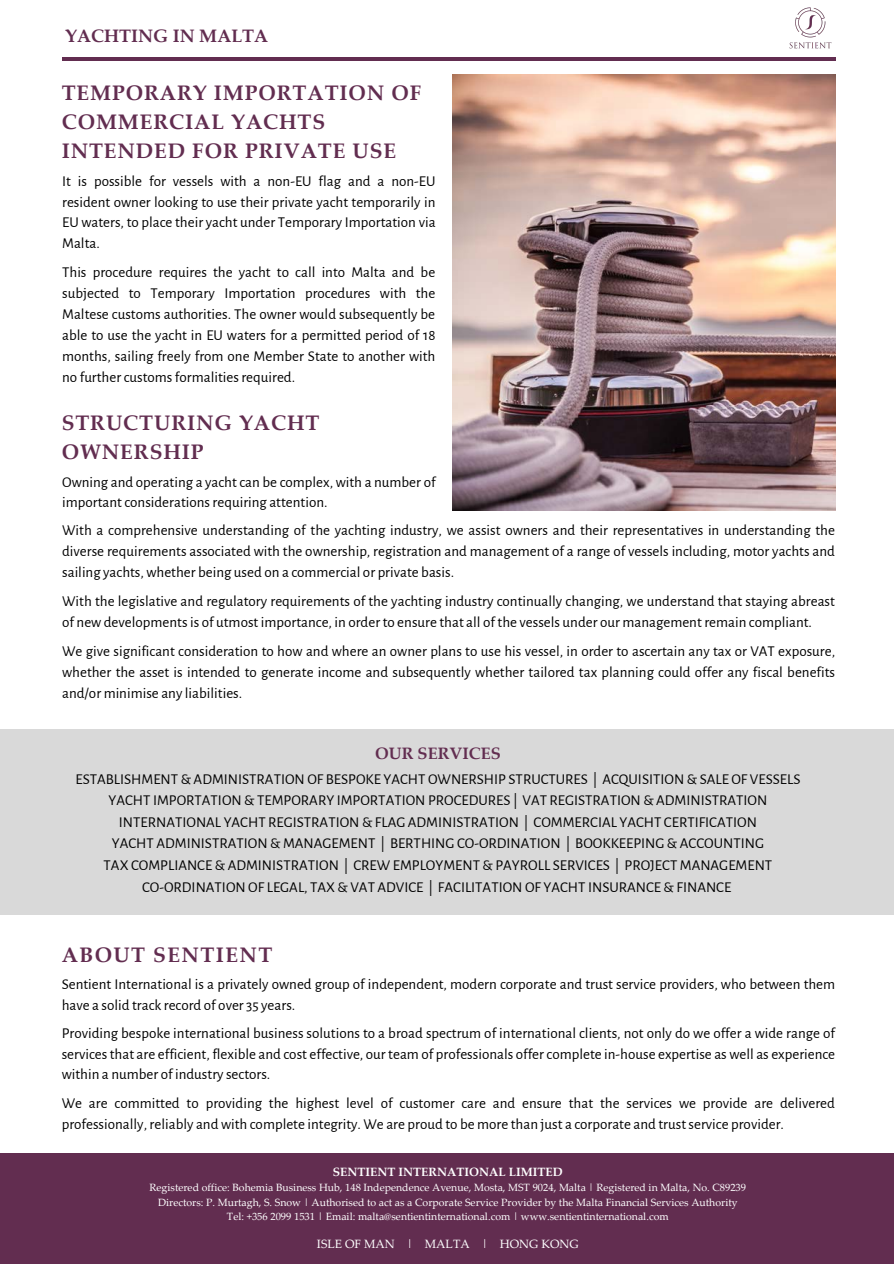
<style>
.page{position:relative;width:894px;height:1264px;background:#fff}
.page>*{position:absolute;margin:0;border:0;box-sizing:border-box;transform-origin:0 0}
.t1{font:700 21px/29.2px "Palatino Linotype";letter-spacing:.04em;color:#622d50}
.t2{font:700 21px "Palatino Linotype";letter-spacing:.065em;color:#622d50}
.t3{font:700 18px "Palatino Linotype";color:#622d50}
.t4{font:700 16.5px "Palatino Linotype";color:#622d50}
.t5{font:15px/21px "Alegreya Sans";color:#000;text-align:justify}
.t6{font:700 12px "Palatino Linotype";color:#fff}
.t7{font:12px "Palatino Linotype";color:#fff}
.t8{font:10.5px "Palatino Linotype";color:#fff}
</style>
<div class="page">
<img style="left:452px;top:74px;width:383px;height:436px">
<hr style="left:62px;top:57px;width:773px;height:3px;background:#622d50">
<img style="left:789px;top:7px;width:43px;height:42px">
<div style="left:0;top:729px;width:893px;height:185px;background:#d9d9d9"></div>
<div style="left:0;top:1153px;width:893px;height:110px;background:#622d50"></div>
<p class="t3" style="left:65px;top:23px;width:205px">YACHTING IN MALTA</p>
<p class="t1" style="left:62px;top:77px;width:361px">TEMPORARY IMPORTATION OF<br>COMMERCIAL YACHTS<br>INTENDED FOR PRIVATE USE</p>
<p class="t5" style="left:62px;top:171px;width:375px;line-height:20.5px">It is possible for vessels with a non-EU flag and a non-EU resident owner looking to use their private yacht temporarily in EU waters, to place their yacht under Temporary Importation via Malta.</p>
<p class="t5" style="left:62px;top:261px;width:375px">This procedure requires the yacht to call into Malta and be subjected to Temporary Importation procedures with the Maltese customs authorities. The owner would subsequently be able to use the yacht in EU waters for a permitted period of 18 months, sailing freely from one Member State to another with no further customs formalities required.</p>
<p class="t1" style="left:62px;top:407px;width:259px">STRUCTURING YACHT<br>OWNERSHIP</p>
<p class="t5" style="left:62px;top:472px;width:375px;line-height:20.5px">Owning and operating a yacht can be complex, with a number of important considerations requiring attention.</p>
<p class="t5" style="left:62px;top:520px;width:774px">With a comprehensive understanding of the yachting industry, we assist owners and their representatives in understanding the diverse requirements associated with the ownership, registration and management of a range of vessels including, motor yachts and sailing yachts, whether being used on a commercial or private basis.</p>
<p class="t5" style="left:62px;top:591px;width:774px">With the legislative and regulatory requirements of the yachting industry continually changing, we understand that staying abreast of new developments is of utmost importance, in order to ensure that all of the vessels under our management remain compliant.</p>
<p class="t5" style="left:62px;top:641px;width:774px">We give significant consideration to how and where an owner plans to use his vessel, in order to ascertain any tax or VAT exposure, whether the asset is intended to generate income and subsequently whether tailored tax planning could offer any fiscal benefits and/or minimise any liabilities.</p>
<p class="t4" style="left:375px;top:741px;width:127px">OUR SERVICES</p>
<p class="t5" style="left:75px;top:769px;width:726px">ESTABLISHMENT &amp; ADMINISTRATION OF BESPOKE YACHT OWNERSHIP STRUCTURES | ACQUISITION &amp; SALE OF VESSELS</p>
<p class="t5" style="left:108px;top:790px;width:660px">YACHT IMPORTATION &amp; TEMPORARY IMPORTATION PROCEDURES | VAT REGISTRATION &amp; ADMINISTRATION</p>
<p class="t5" style="left:119px;top:811px;width:639px">INTERNATIONAL YACHT REGISTRATION &amp; FLAG ADMINISTRATION | COMMERCIAL YACHT CERTIFICATION</p>
<p class="t5" style="left:112px;top:833px;width:653px">YACHT ADMINISTRATION &amp; MANAGEMENT | BERTHING CO-ORDINATION | BOOKKEEPING &amp; ACCOUNTING</p>
<p class="t5" style="left:104px;top:854px;width:670px">TAX COMPLIANCE &amp; ADMINISTRATION | CREW EMPLOYMENT &amp; PAYROLL SERVICES | PROJECT MANAGEMENT</p>
<p class="t5" style="left:142px;top:877px;width:590px">CO-ORDINATION OF LEGAL, TAX &amp; VAT ADVICE | FACILITATION OF YACHT INSURANCE &amp; FINANCE</p>
<p class="t2" style="left:62px;top:940px;width:212px">ABOUT SENTIENT</p>
<p class="t5" style="left:62px;top:974px;width:774px;line-height:20.5px">Sentient International is a privately owned group of independent, modern corporate and trust service providers, who between them have a solid track record of over 35 years.</p>
<p class="t5" style="left:62px;top:1023px;width:774px;line-height:20.5px">Providing bespoke international business solutions to a broad spectrum of international clients, not only do we offer a wide range of services that are efficient, flexible and cost effective, our team of professionals offer complete in-house expertise as well as experience within a number of industry sectors.</p>
<p class="t5" style="left:62px;top:1093px;width:774px">We are committed to providing the highest level of customer care and ensure that the services we provide are delivered professionally, reliably and with complete integrity. We are proud to be more than just a corporate and trust service provider.</p>
<p class="t6" style="left:333px;top:1163px;width:231px">SENTIENT INTERNATIONAL LIMITED</p>
<p class="t8" style="left:149px;top:1180px;width:598px">Registered office: Bohemia Business Hub, 148 Independence Avenue, Mosta, MST 9024, Malta | Registered in Malta, No. C89239</p>
<p class="t8" style="left:158px;top:1194px;width:581px">Directors: P. Murtagh, S. Snow | Authorised to act as a Corporate Service Provider by the Malta Financial Services Authority</p>
<p class="t8" style="left:227px;top:1208px;width:443px">Tel: +356 2099 1531 | Email: malta@sentientinternational.com | www.sentientinternational.com</p>
<p class="t7" style="left:317px;top:1235px;width:263px">ISLE OF MAN | MALTA | HONG KONG</p>
</div>
